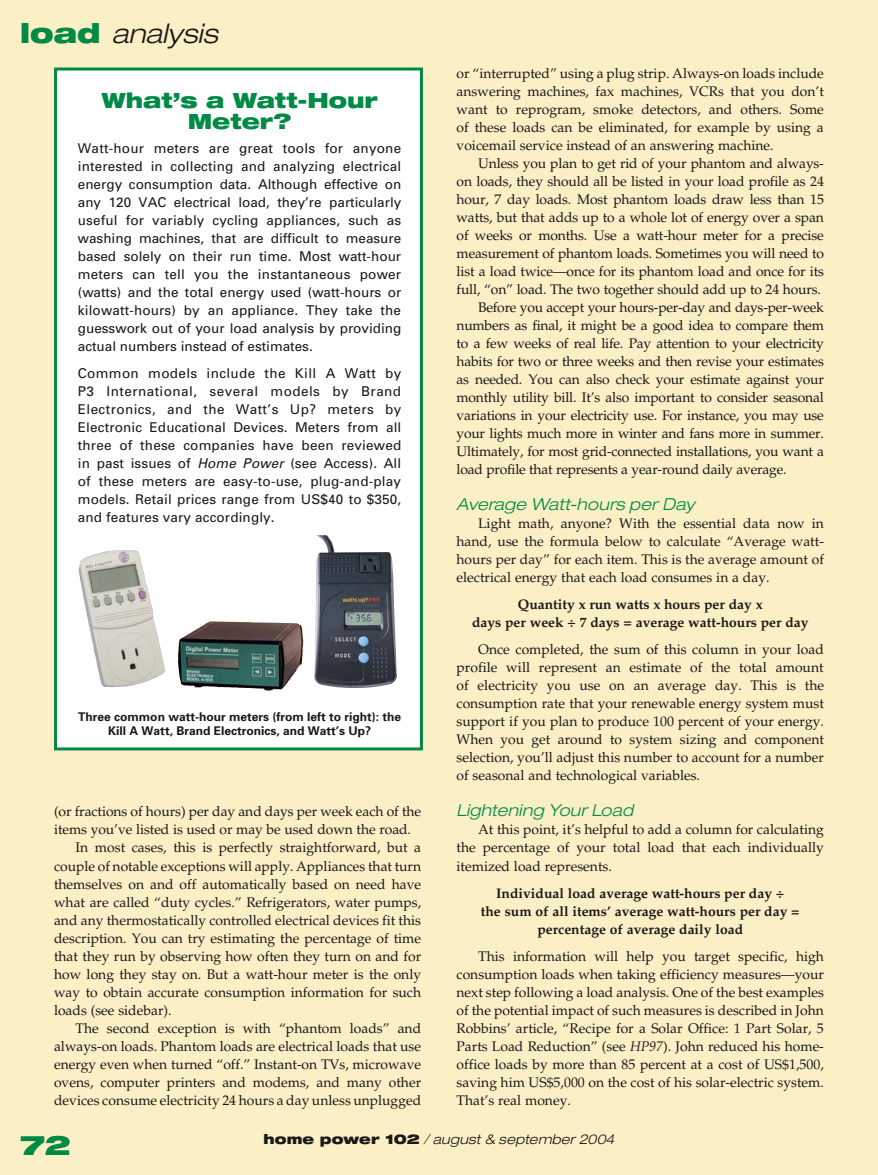
<style>
.page{position:relative;width:878px;height:1175px;background:#fff}
.page>*{position:absolute;margin:0;border:0;box-sizing:border-box;transform-origin:0 0}
.t1{font:italic 300 expanded 27px "Helvetica Neue";letter-spacing:.005em;color:#1a1818}
.t2{font:900 expanded 27px "Helvetica Neue";color:#008a45}
.t3{font:900 expanded 21px/21px "Helvetica Neue";letter-spacing:-.005em;color:#008a45;text-align:center}
.t4{font:italic 300 expanded 16.5px "Helvetica Neue";letter-spacing:.015em;color:#008a45}
.t5{font:13.8px/18px "Palatino";color:#1a1818;text-align:justify}
.t6{font:700 13.8px/18px "Palatino";color:#1a1818;text-align:center}
.t7{font:13.5px/18px "Univers";letter-spacing:.005em;color:#1a1818;text-align:justify}
.t8{font:italic 300 expanded 13.5px "Helvetica Neue";letter-spacing:.02em;color:#1a1818}
.t9{font:700 12px/14.2px "Univers";color:#1a1818;text-align:center}
.s1{font-weight:900;font-style:normal;color:#008a45}
.s2{font-style:italic}
.s3{font-weight:900;font-style:normal}
</style>
<div class="page">
<div style="left:0;top:0;width:877px;height:1174px;background:#faefc5"></div>
<div style="left:56px;top:69px;width:365px;height:680px;background:#fff"></div>
<div style="left:54px;top:68px;width:369px;height:682px;border:3px solid #008a45"></div>
<img style="left:178px;top:624px;width:120px;height:67px">
<img style="left:316px;top:535px;width:81px;height:146px">
<img style="left:78px;top:550px;width:87px;height:137px">
<h1 class="t1" style="left:20px;top:17px;width:199px"><span class="s1">load</span> analysis</h1>
<h2 class="t3" style="left:101px;top:89px;width:278px">What’s a Watt-Hour<br>Meter?</h2>
<p class="t7" style="left:78px;top:138px;width:325px">Watt-hour meters are great tools for anyone interested in collecting and analyzing electrical energy consumption data. Although effective on any 120 VAC electrical load, they’re particularly useful for variably cycling appliances, such as washing machines, that are difficult to measure based solely on their run time. Most watt-hour meters can tell you the instantaneous power (watts) and the total energy used (watt-hours or kilowatt-hours) by an appliance. They take the guesswork out of your load analysis by providing actual numbers instead of estimates.</p>
<p class="t7" style="left:78px;top:363px;width:325px">Common models include the Kill A Watt by P3 International, several models by Brand Electronics, and the Watt’s Up? meters by Electronic Educational Devices. Meters from all three of these companies have been reviewed in past issues of <span class="s2">Home Power</span> (see Access). All of these meters are easy-to-use, plug-and-play models. Retail prices range from US$40 to $350, and features vary accordingly.</p>
<p class="t9" style="left:78px;top:709px;width:324px">Three common watt-hour meters (from left to right): the<br>Kill A Watt, Brand Electronics, and Watt’s Up?</p>
<p class="t5" style="left:54px;top:803px;width:368px">(or fractions of hours) per day and days per week each of the</p>
<p class="t5" style="left:54px;top:821px;width:358px">items you’ve listed is used or may be used down the road.</p>
<p class="t5" style="left:76px;top:839px;width:347px">In most cases, this is perfectly straightforward, but a</p>
<p class="t5" style="left:54px;top:857px;width:368px">couple of notable exceptions will apply. Appliances that turn</p>
<p class="t5" style="left:54px;top:875px;width:368px">themselves on and off automatically based on need have</p>
<p class="t5" style="left:54px;top:893px;width:368px">what are called “duty cycles.” Refrigerators, water pumps,</p>
<p class="t5" style="left:54px;top:911px;width:368px">and any thermostatically controlled electrical devices fit this</p>
<p class="t5" style="left:54px;top:929px;width:368px">description. You can try estimating the percentage of time</p>
<p class="t5" style="left:54px;top:947px;width:368px">that they run by observing how often they turn on and for</p>
<p class="t5" style="left:54px;top:965px;width:368px">how long they stay on. But a watt-hour meter is the only</p>
<p class="t5" style="left:54px;top:983px;width:368px">way to obtain accurate consumption information for such</p>
<p class="t5" style="left:54px;top:1001px;width:119px">loads (see sidebar).</p>
<p class="t5" style="left:76px;top:1019px;width:347px">The second exception is with “phantom loads” and</p>
<p class="t5" style="left:54px;top:1037px;width:368px">always-on loads. Phantom loads are electrical loads that use</p>
<p class="t5" style="left:54px;top:1055px;width:368px">energy even when turned “off.” Instant-on TVs, microwave</p>
<p class="t5" style="left:54px;top:1073px;width:368px">ovens, computer printers and modems, and many other</p>
<p class="t5" style="left:54px;top:1091px;width:368px">devices consume electricity 24 hours a day unless unplugged</p>
<p class="t5" style="left:456px;top:65px;width:369px">or “interrupted” using a plug strip. Always-on loads include answering machines, fax machines, VCRs that you don’t want to reprogram, smoke detectors, and others. Some of these loads can be eliminated, for example by using a voicemail service instead of an answering machine.</p>
<p class="t5" style="left:478px;top:155px;width:347px">Unless you plan to get rid of your phantom and always-</p>
<p class="t5" style="left:456px;top:173px;width:369px">on loads, they should all be listed in your load profile as 24</p>
<p class="t5" style="left:456px;top:191px;width:369px">hour, 7 day loads. Most phantom loads draw less than 15</p>
<p class="t5" style="left:456px;top:209px;width:369px">watts, but that adds up to a whole lot of energy over a span</p>
<p class="t5" style="left:456px;top:227px;width:369px">of weeks or months. Use a watt-hour meter for a precise</p>
<p class="t5" style="left:456px;top:245px;width:369px">measurement of phantom loads. Sometimes you will need to</p>
<p class="t5" style="left:456px;top:263px;width:369px">list a load twice—once for its phantom load and once for its</p>
<p class="t5" style="left:456px;top:281px;width:366px">full, “on” load. The two together should add up to 24 hours.</p>
<p class="t5" style="left:478px;top:299px;width:347px">Before you accept your hours-per-day and days-per-week</p>
<p class="t5" style="left:456px;top:317px;width:369px">numbers as final, it might be a good idea to compare them</p>
<p class="t5" style="left:456px;top:335px;width:369px">to a few weeks of real life. Pay attention to your electricity</p>
<p class="t5" style="left:456px;top:353px;width:369px">habits for two or three weeks and then revise your estimates</p>
<p class="t5" style="left:456px;top:371px;width:369px">as needed. You can also check your estimate against your</p>
<p class="t5" style="left:456px;top:389px;width:369px">monthly utility bill. It’s also important to consider seasonal</p>
<p class="t5" style="left:456px;top:407px;width:369px">variations in your electricity use. For instance, you may use</p>
<p class="t5" style="left:456px;top:425px;width:369px">your lights much more in winter and fans more in summer.</p>
<p class="t5" style="left:456px;top:443px;width:369px">Ultimately, for most grid-connected installations, you want a</p>
<p class="t5" style="left:456px;top:461px;width:331px">load profile that represents a year-round daily average.</p>
<p class="t4" style="left:456px;top:494px;width:239px">Average Watt-hours per Day</p>
<p class="t5" style="left:456px;top:515px;width:369px;text-indent:22px">Light math, anyone? With the essential data now in hand, use the formula below to calculate “Average watt&shy;hours per day” for each item. This is the average amount of electrical energy that each load consumes in a day.</p>
<p class="t6" style="left:472px;top:596px;width:338px">Quantity x run watts x hours per day x<br>days per week ÷ 7 days = average watt-hours per day</p>
<p class="t5" style="left:456px;top:641px;width:369px;text-indent:22px">Once completed, the sum of this column in your load profile will represent an estimate of the total amount of electricity you use on an average day. This is the consumption rate that your renewable energy system must support if you plan to produce 100 percent of your energy.<br>When you get around to system sizing and component selection, you’ll adjust this number to account for a number of seasonal and technological variables.</p>
<p class="t4" style="left:456px;top:800px;width:178px">Lightening Your Load</p>
<p class="t5" style="left:456px;top:821px;width:369px;text-indent:22px">At this point, it’s helpful to add a column for calculating the percentage of your total load that each individually itemized load represents.</p>
<p class="t6" style="left:481px;top:884px;width:320px">Individual load average watt-hours per day ÷<br>the sum of all items’ average watt-hours per day = percentage of average daily load</p>
<p class="t5" style="left:456px;top:947px;width:369px;text-indent:22px">This information will help you target specific, high consumption loads when taking efficiency measures—your next step following a load analysis. One of the best examples of the potential impact of such measures is described in John Robbins’ article, “Recipe for a Solar Office: 1 Part Solar, 5<br>Parts Load Reduction” (see <span class="s2">HP97</span>). John reduced his home&shy;office loads by more than 85 percent at a cost of US$1,500, saving him US$5,000 on the cost of his solar-electric system.<br>That’s real money.</p>
<h1 class="t2" style="left:20px;top:1128px;width:52px">72</h1>
<p class="t8" style="left:263px;top:1131px;width:352px"><span class="s3">home power 102</span> / august &amp; september 2004</p>
</div>
